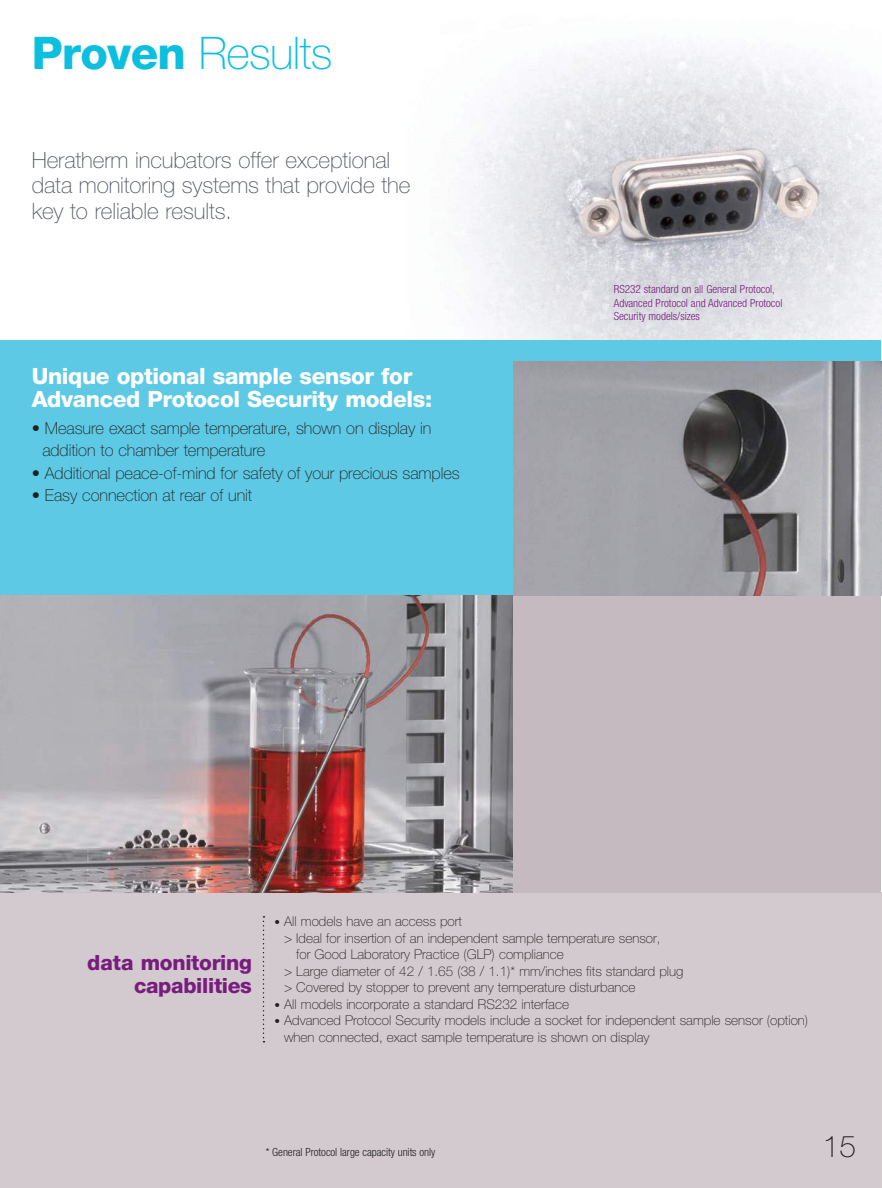
<style>
.page{position:relative;width:882px;height:1188px;background:#fff}
.page>*{position:absolute;margin:0;border:0;box-sizing:border-box;transform-origin:0 0}
.t1{font:100 45px "Helvetica Neue";letter-spacing:-.015em;color:#0cbfdf}
.t2{font:100 30px "Helvetica Neue";color:#221f1f}
.t3{font:100 22.5px/25.5px "Helvetica Neue";letter-spacing:-.005em;color:#535861}
.t4{font:800 22.5px/22.5px "Helvetica Neue";letter-spacing:-.015em;color:#fff}
.t5{font:800 21px/22.5px "Helvetica Neue";letter-spacing:-.015em;color:#781d7d;text-align:right}
.t6{font:100 16.5px/22.5px "Helvetica Neue";letter-spacing:-.005em;color:#221f1f}
.t7{font:100 13.5px/16.5px "Helvetica Neue";color:#221f1f}
.t8{font:300 condensed 11.25px/13.5px "Helvetica Neue";color:#781d7d}
.t9{font:300 condensed 11.25px "Helvetica Neue";letter-spacing:-.005em;color:#221f1f}
.s1{font-weight:800}
.s2{font-size:11.25px}
</style>
<div class="page">
<img style="left:881px;top:893px;width:1px;height:295px">
<div style="left:0;top:595px;width:881px;height:593px;background:#d2cace"></div>
<img style="left:454px;top:46px;width:427px;height:294px">
<div style="left:0;top:595px;width:881px;height:298px;background:#c4babf"></div>
<svg style="left:263px;top:916px;width:1px;height:126px"></svg>
<div style="left:0;top:340px;width:881px;height:255px;background:#5dc9e4"></div>
<img style="left:513px;top:361px;width:368px;height:234px">
<img style="left:0;top:595px;width:513px;height:298px">
<h1 class="t1" style="left:32px;top:36px;width:302px"><span class="s1">Proven</span> Results</h1>
<h3 class="t3" style="left:32px;top:149px;width:380px">Heratherm incubators offer exceptional data monitoring systems that provide the key to reliable results.</h3>
<h3 class="t4" style="left:32px;top:367px;width:402px">Unique optional sample sensor for<br>Advanced Protocol Security models:</h3>
<p class="t6" style="left:42px;top:417px;width:391px;text-indent:-11px">• Measure exact sample temperature, shown on display in addition to chamber temperature</p>
<p class="t6" style="left:32px;top:462px;width:429px">• Additional peace-of-mind for safety of your precious samples</p>
<p class="t6" style="left:32px;top:484px;width:222px">• Easy connection at rear of unit</p>
<p class="t8" style="left:613px;top:283px;width:170px">RS232 standard on all General Protocol,<br>Advanced Protocol and Advanced Protocol<br>Security models/sizes</p>
<h3 class="t5" style="left:87px;top:953px;width:166px">data monitoring capabilities</h3>
<p class="t7" style="left:274px;top:914px;width:189px"><span class="s2">•</span> All models have an access port</p>
<p class="t7" style="left:284px;top:931px;width:378px">&gt; Ideal for insertion of an independent sample temperature sensor,</p>
<p class="t7" style="left:296px;top:947px;width:269px">for Good Laboratory Practice (GLP) compliance</p>
<p class="t7" style="left:284px;top:964px;width:401px">&gt; Large diameter of 42 / 1.65 (38 / 1.1)* mm/inches fits standard plug</p>
<p class="t7" style="left:284px;top:980px;width:353px">&gt; Covered by stopper to prevent any temperature disturbance</p>
<p class="t7" style="left:274px;top:997px;width:296px"><span class="s2">•</span> All models incorporate a standard RS232 interface</p>
<p class="t7" style="left:284px;top:1013px;width:525px;text-indent:-10px"><span class="s2">•</span> Advanced Protocol Security models include a socket for independent sample sensor (option) when connected, exact sample temperature is shown on display</p>
<p class="t9" style="left:266px;top:1148px;width:171px">* General Protocol large capacity units only</p>
<h2 class="t2" style="left:823px;top:1135px;width:35px">15</h2>
</div>
